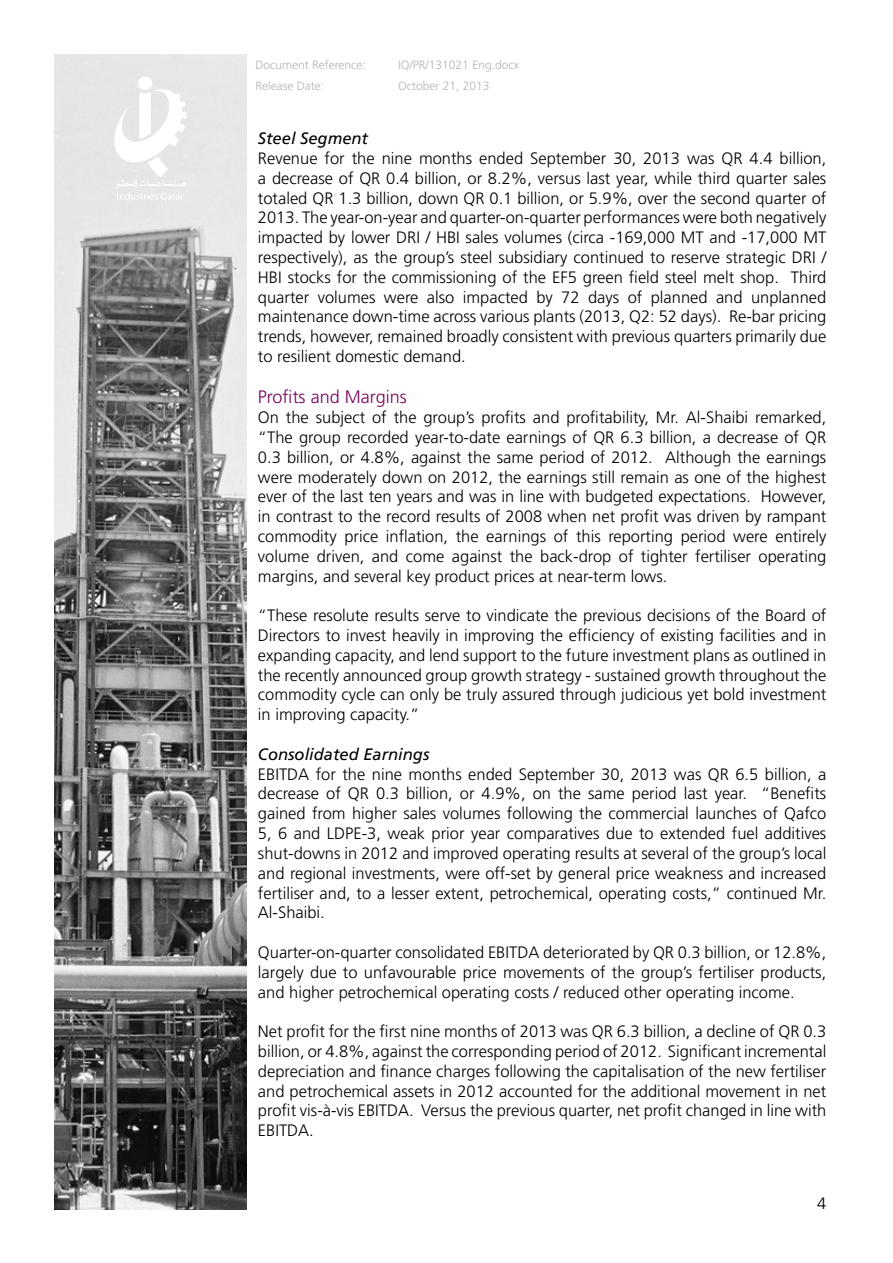
<style>
.page{position:relative;width:893px;height:1263px;background:#fff}
.page>*{position:absolute;margin:0;border:0;box-sizing:border-box;transform-origin:0 0}
.t1{font:300 18px "Frutiger LT Std";color:#780060}
.t2{font:300 16.5px/19.8px "Frutiger LT Std";color:#000;text-align:justify}
.t3{font:italic 16.5px "Frutiger LT Std";color:#000}
.t4{font:300 12px "Frutiger LT Std";color:#b1b4b6}
</style>
<div class="page">
<img style="left:54px;top:54px;width:193px;height:1155px">
<div style="left:138px;top:77px;width:14px;height:13px;background:#fff;border-radius:50%"></div>
<svg style="left:110px;top:88px;width:77px;height:113px"></svg>
<p class="t4" style="left:255px;top:58px;width:112px">Document Reference:</p>
<p class="t4" style="left:398px;top:58px;width:122px">IQ/PR/131021 Eng.docx</p>
<p class="t4" style="left:255px;top:79px;width:70px">Release Date:</p>
<p class="t4" style="left:398px;top:79px;width:93px">October 21, 2013</p>
<p class="t3" style="left:258px;top:129px;width:112px">Steel Segment</p>
<p class="t2" style="left:258px;top:149px;width:570px">Revenue for the nine months ended September 30, 2013 was QR 4.4 billion, a decrease of QR 0.4 billion, or 8.2%, versus last year, while third quarter sales totaled QR 1.3 billion, down QR 0.1 billion, or 5.9%, over the second quarter of 2013. The year-on-year and quarter-on-quarter performances were both negatively impacted by lower DRI / HBI sales volumes (circa -169,000 MT and -17,000 MT respectively), as the group’s steel subsidiary continued to reserve strategic DRI / HBI stocks for the commissioning of the EF5 green field steel melt shop. Third quarter volumes were also impacted by 72 days of planned and unplanned maintenance down-time across various plants (2013, Q2: 52 days). Re-bar pricing trends, however, remained broadly consistent with previous quarters primarily due to resilient domestic demand.</p>
<p class="t1" style="left:258px;top:387px;width:150px">Profits and Margins</p>
<p class="t2" style="left:258px;top:408px;width:570px">On the subject of the group’s profits and profitability, Mr. Al-Shaibi remarked, “The group recorded year-to-date earnings of QR 6.3 billion, a decrease of QR 0.3 billion, or 4.8%, against the same period of 2012. Although the earnings were moderately down on 2012, the earnings still remain as one of the highest ever of the last ten years and was in line with budgeted expectations. However, in contrast to the record results of 2008 when net profit was driven by rampant commodity price inflation, the earnings of this reporting period were entirely volume driven, and come against the back-drop of tighter fertiliser operating margins, and several key product prices at near-term lows.</p>
<p class="t2" style="left:258px;top:606px;width:570px">“These resolute results serve to vindicate the previous decisions of the Board of Directors to invest heavily in improving the efficiency of existing facilities and in expanding capacity, and lend support to the future investment plans as outlined in the recently announced group growth strategy - sustained growth throughout the commodity cycle can only be truly assured through judicious yet bold investment in improving capacity.”</p>
<p class="t3" style="left:258px;top:744px;width:173px">Consolidated Earnings</p>
<p class="t2" style="left:258px;top:764px;width:570px">EBITDA for the nine months ended September 30, 2013 was QR 6.5 billion, a decrease of QR 0.3 billion, or 4.9%, on the same period last year. “Benefits gained from higher sales volumes following the commercial launches of Qafco 5, 6 and LDPE-3, weak prior year comparatives due to extended fuel additives shut-downs in 2012 and improved operating results at several of the group’s local and regional investments, were off-set by general price weakness and increased fertiliser and, to a lesser extent, petrochemical, operating costs,” continued Mr.<br>Al-Shaibi.</p>
<p class="t2" style="left:258px;top:942px;width:570px">Quarter-on-quarter consolidated EBITDA deteriorated by QR 0.3 billion, or 12.8%, largely due to unfavourable price movements of the group’s fertiliser products, and higher petrochemical operating costs / reduced other operating income.</p>
<p class="t2" style="left:258px;top:1022px;width:570px">Net profit for the first nine months of 2013 was QR 6.3 billion, a decline of QR 0.3 billion, or 4.8%, against the corresponding period of 2012. Significant incremental depreciation and finance charges following the capitalisation of the new fertiliser and petrochemical assets in 2012 accounted for the additional movement in net profit vis-à-vis EBITDA. Versus the previous quarter, net profit changed in line with EBITDA.</p>
<p class="t2" style="left:817px;top:1194px;width:11px">4</p>
</div>
